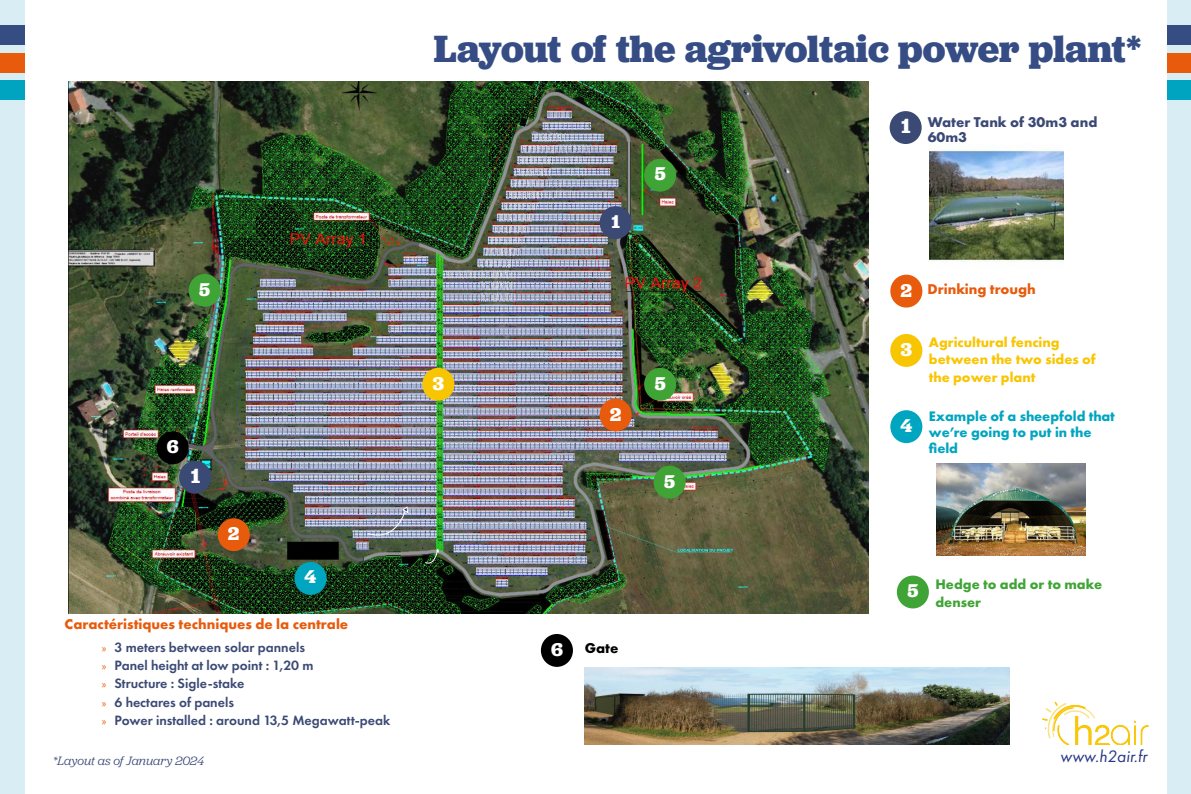
<style>
.page{position:relative;width:1191px;height:794px;background:#d9eef4}
.page>*{position:absolute;margin:0;border:0;box-sizing:border-box;transform-origin:0 0}
.t1{font:700 39.48px "Jubilat";letter-spacing:-.01em;color:#354d84}
.t2{font:700 21.35px "Jubilat";color:#fff}
.t3{font:700 19.25px "Jubilat";color:#fff}
.t4{font:italic 17.25px "Futura PT";color:#273583}
.t5{font:700 14.73px "Futura PT";color:#e85a0c}
.t6{font:700 14.73px/15.7px "Futura PT";color:#3b4975}
.t7{font:700 14.73px "Futura PT";color:#000}
.t8{font:700 14.31px/17.6px "Futura PT";color:#f9c500}
.t9{font:700 14.31px/15.7px "Futura PT";color:#00a5c0}
.t10{font:700 14.31px/17.6px "Futura PT";color:#3fa435}
.t11{font:600 14px/18.4px "Futura PT";color:#3b4975}
.t12{font:italic 12.6px "Jubilat";color:#3b4975}
.s1{font-family:"Myriad Pro";font-weight:400;font-size:10.85px;color:#e85a0c}
.s2{font-family:"Jubilat";font-size:21.35px;color:#fff}
</style>
<div class="page">
<div style="left:1154px;top:25px;width:37px;height:19px;background:#354d83"></div>
<div style="left:1154px;top:53px;width:37px;height:19px;background:#e85b0d"></div>
<div style="left:1154px;top:80px;width:37px;height:20px;background:#00a4c0"></div>
<div style="left:0;top:25px;width:33px;height:19px;background:#354d83"></div>
<div style="left:0;top:53px;width:33px;height:19px;background:#e85b0d"></div>
<div style="left:0;top:80px;width:33px;height:20px;background:#00a4c0"></div>
<div style="left:25px;top:0;width:1141px;height:794px;background:#fff"></div>
<img style="left:68px;top:82px;width:800px;height:532px">
<div style="left:889px;top:111px;width:32px;height:33px;background:#3b4975;border-radius:50%"></div>
<img style="left:1042px;top:701px;width:107px;height:43px">
<svg style="left:367px;top:506px;width:41px;height:36px"></svg>
<svg style="left:424px;top:549px;width:14px;height:18px"></svg>
<img style="left:929px;top:150px;width:135px;height:112px">
<img style="left:936px;top:463px;width:149px;height:92px">
<img style="left:585px;top:668px;width:424px;height:76px">
<div style="left:599px;top:398px;width:32px;height:33px;background:#e85a0c;border-radius:50%"></div>
<div style="left:890px;top:275px;width:32px;height:32px;background:#e85a0c;border-radius:50%"></div>
<div style="left:218px;top:518px;width:32px;height:33px;background:#e85a0c;border-radius:50%"></div>
<div style="left:599px;top:206px;width:32px;height:33px;background:#3b4975;border-radius:50%"></div>
<div style="left:890px;top:334px;width:32px;height:33px;background:#f8c502;border-radius:50%"></div>
<div style="left:422px;top:368px;width:32px;height:33px;background:#f8c502;border-radius:50%"></div>
<div style="left:890px;top:410px;width:32px;height:33px;background:#00a5c0;border-radius:50%"></div>
<div style="left:294px;top:562px;width:32px;height:33px;background:#00a5c0;border-radius:50%"></div>
<div style="left:541px;top:634px;width:32px;height:33px;background:#000;border-radius:50%"></div>
<div style="left:897px;top:575px;width:32px;height:33px;background:#3fa435;border-radius:50%"></div>
<div style="left:189px;top:274px;width:32px;height:33px;background:#3fa435;border-radius:50%"></div>
<div style="left:157px;top:431px;width:32px;height:33px;background:#000;border-radius:50%"></div>
<div style="left:179px;top:461px;width:32px;height:33px;background:#3b4975;border-radius:50%"></div>
<div style="left:644px;top:159px;width:32px;height:33px;background:#3fa435;border-radius:50%"></div>
<div style="left:644px;top:368px;width:32px;height:33px;background:#3fa435;border-radius:50%"></div>
<div style="left:653px;top:466px;width:32px;height:32px;background:#3fa435;border-radius:50%"></div>
<h3 class="t3" style="left:199px;top:277px;width:12px">5</h3>
<h3 class="t3" style="left:167px;top:434px;width:13px">6</h3>
<h2 class="t2" style="left:191px;top:462px;width:11px">1</h2>
<h3 class="t3" style="left:228px;top:521px;width:13px">2</h3>
<h3 class="t3" style="left:304px;top:564px;width:14px">4</h3>
<p class="t5" style="left:65px;top:615px;width:285px">Caractéristiques techniques de la centrale</p>
<p class="t11" style="left:102px;top:637px;width:290px"><span class="s1">»</span> 3 meters between solar pannels<br><span class="s1">»</span> Panel height at low point : 1,20 m<br><span class="s1">»</span> Structure : Sigle-stake<br><span class="s1">»</span> 6 hectares of panels<br><span class="s1">»</span> Power installed : around 13,5 Megawatt-peak</p>
<p class="t12" style="left:53px;top:753px;width:153px">*Layout as of January 2024</p>
<h1 class="t1" style="left:434px;top:23px;width:709px">Layout of the agrivoltaic power plant*</h1>
<h3 class="t3" style="left:433px;top:371px;width:13px">3</h3>
<h3 class="t3" style="left:611px;top:209px;width:10px">1</h3>
<h3 class="t3" style="left:654px;top:161px;width:12px">5</h3>
<h3 class="t3" style="left:610px;top:402px;width:13px">2</h3>
<h3 class="t3" style="left:654px;top:371px;width:12px">5</h3>
<h3 class="t3" style="left:664px;top:468px;width:12px">5</h3>
<h3 class="t3" style="left:551px;top:637px;width:13px">6</h3>
<p class="t7" style="left:585px;top:638px;width:35px">Gate</p>
<p class="t6" style="left:927px;top:113px;width:171px;text-indent:-27px"><span class="s2">1</span> Water Tank of 30m3 and<br>60m3</p>
<h3 class="t3" style="left:900px;top:277px;width:13px">2</h3>
<h3 class="t3" style="left:900px;top:337px;width:13px">3</h3>
<h3 class="t3" style="left:900px;top:413px;width:14px">4</h3>
<p class="t5" style="left:927px;top:280px;width:110px">Drinking trough</p>
<p class="t8" style="left:929px;top:332px;width:168px">Agricultural fencing between the two sides of the power plant</p>
<p class="t9" style="left:929px;top:408px;width:187px">Example of a sheepfold that we’re going to put in the field</p>
<h3 class="t3" style="left:907px;top:578px;width:12px">5</h3>
<p class="t10" style="left:935px;top:575px;width:168px">Hedge to add or to make denser</p>
<p class="t4" style="left:1060px;top:746px;width:88px">www.h2air.fr</p>
</div>
